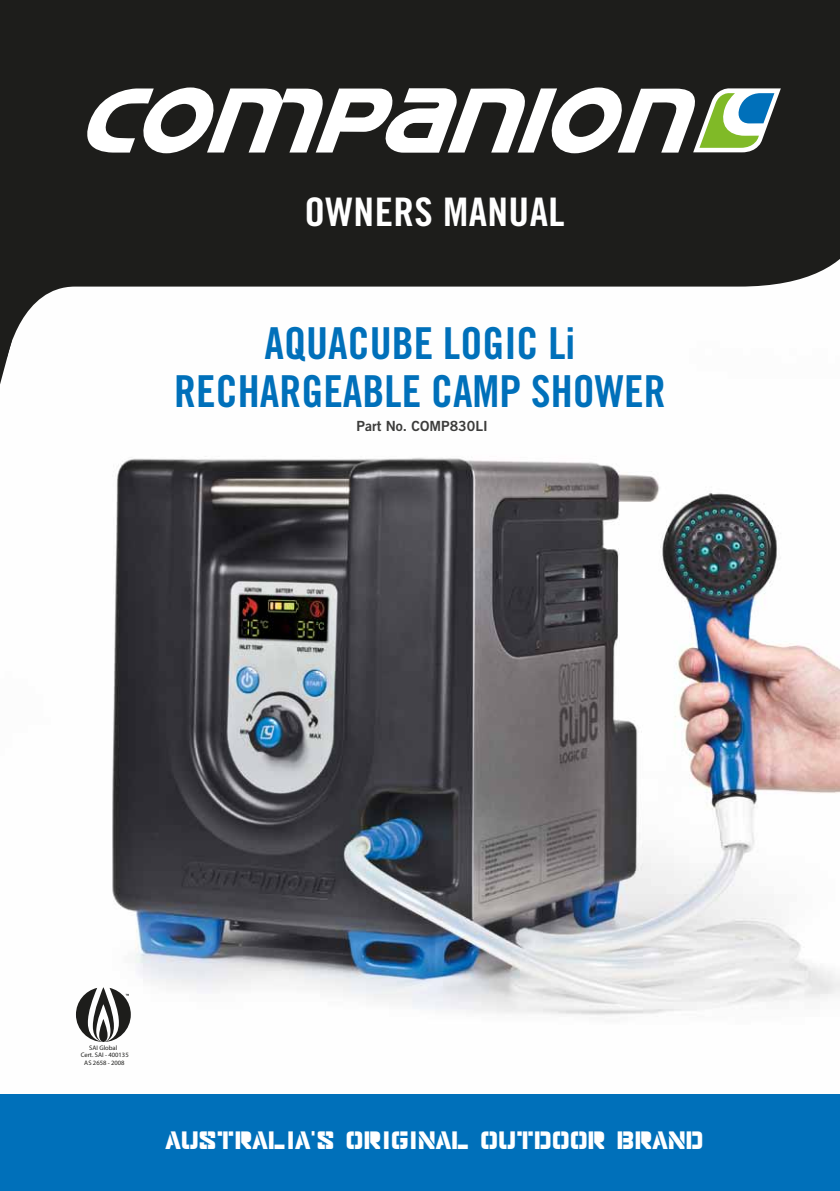
<style>
.page{position:relative;width:840px;height:1191px;background:#fff}
.page>*{position:absolute;margin:0;border:0;box-sizing:border-box;transform-origin:0 0}
.t1{font:44px/48px "Trade Gothic Bold Cond Twenty";color:#0070ba}
.t2{font:39.4px "Trade Gothic Bold Cond Twenty";letter-spacing:.01em;color:#fff;scale:1.05 1}
.t3{font:28.2px "Major Snafu";color:#fff}
.t4{font:14px "Trade Gothic Bold Two";color:#3c3c3b}
.t5{font:6.6px "Myriad Pro";color:#1d1d1b}
</style>
<div class="page">
<img style="left:112px;top:456px;width:727px;height:559px">
<svg style="left:0;top:0;width:839px;height:341px"></svg>
<div style="left:0;top:1094px;width:839px;height:97px;background:#0070ba"></div>
<svg style="left:697px;top:88px;width:83px;height:64px"></svg>
<svg style="left:82px;top:87px;width:615px;height:66px"></svg>
<svg style="left:0;top:337px;width:12px;height:47px"></svg>
<svg style="left:76px;top:986px;width:55px;height:56px"></svg>
<p class="t2" style="left:304px;top:188px;width:249px">OWNERS MANUAL</p>
<p class="t1" style="left:174px;top:319px;width:445px;text-indent:90px">AQUACUBE LOGIC LI<br>RECHARGEABLE CAMP SHOWER</p>
<p class="t4" style="left:356px;top:417px;width:133px">Part No. Comp830Li</p>
<p class="t5" style="left:89px;top:1044px;width:30px">SAI Global</p>
<p class="t5" style="left:84px;top:1058px;width:42px">AS 2658 - 2008</p>
<p class="t5" style="left:81px;top:1051px;width:49px">Cert. SAI - 400135</p>
<p class="t3" style="left:165px;top:1123px;width:539px">AUSTRALIA’S ORIGINAL OUTDOOR BRAND</p>
</div>
